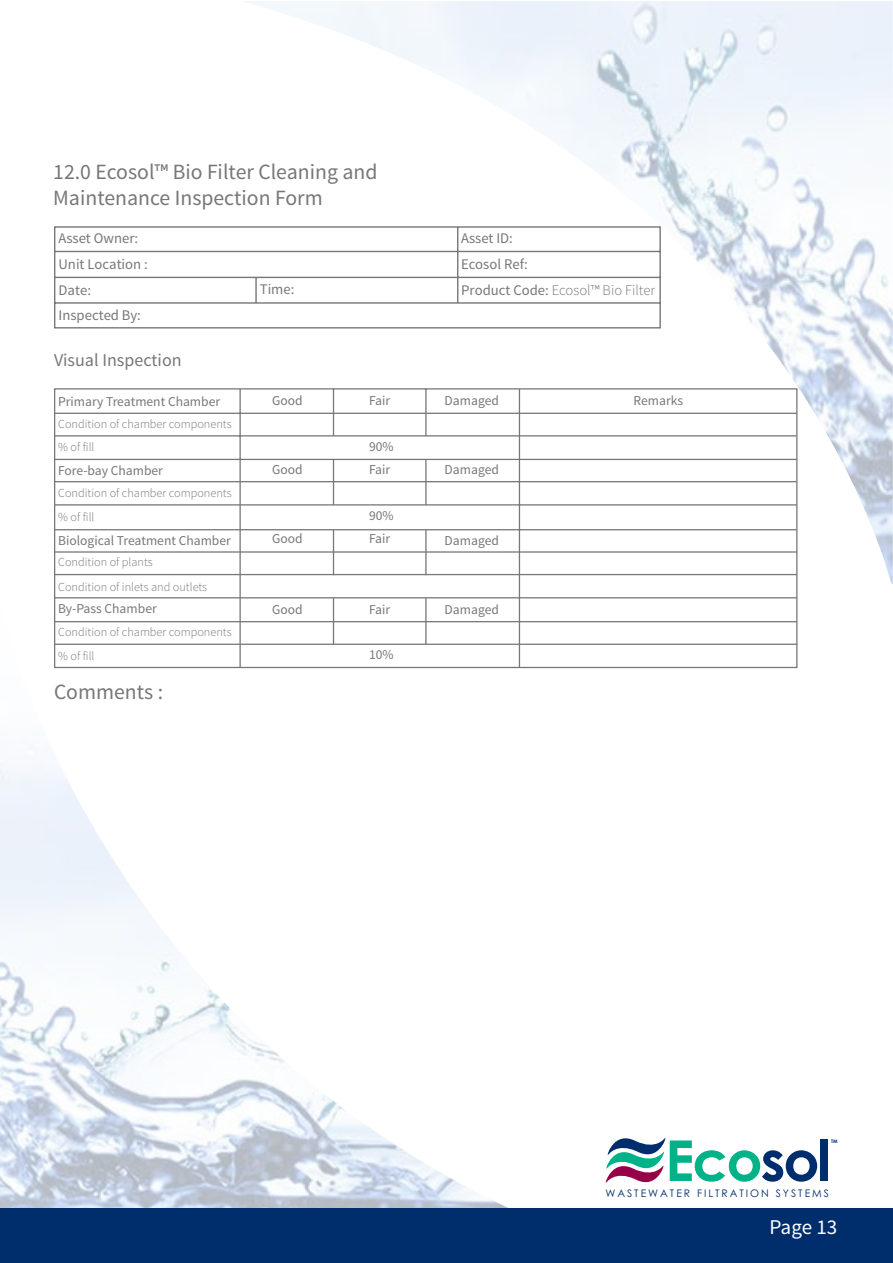
<style>
.page{position:relative;width:893px;height:1263px;background:#fff}
.page>*{position:absolute;margin:0;border:0;box-sizing:border-box;transform-origin:0 0}
.t1{font:700 56.4px "Century Gothic";letter-spacing:-.035em;color:#00b288}
.t2{font:21.75px/26.1px "Source Sans Pro";color:#77777a}
.t3{font:21px "Source Sans Pro";letter-spacing:-.005em;color:#fff}
.t4{font:18px "Source Sans Pro";color:#77777a}
.t5{font:14.7px/25.8px "Source Sans Pro";color:#77777a}
.t6{font:13.5px "Source Sans Pro";color:#77777a}
.t7{font:300 12.3px/23.9px "Source Sans Pro";color:#77777a}
.t8{font:10.35px "Century Gothic";letter-spacing:.19em;color:#002e6d}
.t9{font:700 4.95px "Century Gothic";color:#002e6d}
.s1{font-weight:300}
.s2{color:#002e6d}
</style>
<div class="page">
<img style="left:0;top:668px;width:650px;height:540px">
<div style="left:0;top:1208px;width:893px;height:55px;background:#002e6d"></div>
<svg style="left:605px;top:1131px;width:61px;height:58px"></svg>
<img style="left:240px;top:1px;width:653px;height:583px">
<svg style="left:54px;top:388px;width:743px;height:280px"></svg>
<svg style="left:54px;top:226px;width:607px;height:102px"></svg>
<div style="left:379px;top:697px;width:42px;height:14px;background:#fff"></div>
<h2 class="t2" style="left:53px;top:159px;width:326px">12.0 Ecosol™ Bio Filter Cleaning and<br>Maintenance Inspection Form</h2>
<p class="t5" style="left:59px;top:226px;width:91px">Asset Owner:<br>Unit Location :<br>Date:</p>
<p class="t5" style="left:59px;top:302px;width:84px">Inspected By:</p>
<h3 class="t4" style="left:54px;top:349px;width:129px">Visual Inspection</h3>
<p class="t5" style="left:260px;top:276px;width:36px">Time:</p>
<p class="t5" style="left:461px;top:226px;width:196px">Asset ID:<br>Ecosol Ref:<br>Product Code: <span class="s1">Ecosol™ Bio Filter</span></p>
<p class="t6" style="left:58px;top:393px;width:163px">Primary Treatment Chamber</p>
<p class="t7" style="left:58px;top:412px;width:175px;line-height:23px">Condition of chamber components % of fill</p>
<p class="t6" style="left:58px;top:462px;width:106px">Fore-bay Chamber</p>
<p class="t7" style="left:58px;top:481px;width:175px">Condition of chamber components % of fill</p>
<p class="t6" style="left:58px;top:532px;width:174px">Biological Treatment Chamber</p>
<p class="t7" style="left:58px;top:550px;width:151px">Condition of plants<br>Condition of inlets and outlets</p>
<p class="t6" style="left:58px;top:600px;width:100px">By-Pass Chamber</p>
<p class="t7" style="left:58px;top:620px;width:175px">Condition of chamber components % of fill</p>
<h2 class="t2" style="left:54px;top:679px;width:111px">Comments :</h2>
<p class="t6" style="left:272px;top:392px;width:32px">Good</p>
<p class="t6" style="left:369px;top:392px;width:23px">Fair</p>
<p class="t6" style="left:445px;top:392px;width:56px">Damaged</p>
<p class="t6" style="left:633px;top:392px;width:51px">Remarks</p>
<p class="t6" style="left:369px;top:438px;width:26px">90%</p>
<p class="t6" style="left:272px;top:461px;width:32px">Good</p>
<p class="t6" style="left:369px;top:461px;width:23px">Fair</p>
<p class="t6" style="left:445px;top:461px;width:56px">Damaged</p>
<p class="t6" style="left:369px;top:507px;width:26px">90%</p>
<p class="t6" style="left:272px;top:530px;width:32px">Good</p>
<p class="t6" style="left:369px;top:530px;width:23px">Fair</p>
<p class="t6" style="left:445px;top:532px;width:56px">Damaged</p>
<p class="t6" style="left:272px;top:601px;width:32px">Good</p>
<p class="t6" style="left:369px;top:601px;width:23px">Fair</p>
<p class="t6" style="left:445px;top:601px;width:56px">Damaged</p>
<p class="t6" style="left:369px;top:646px;width:26px">10%</p>
<p class="t9" style="left:831px;top:1138px;width:8px">TM</p>
<h1 class="t1" style="left:665px;top:1128px;width:168px">Eco<span class="s2">sol</span></h1>
<p class="t8" style="left:605px;top:1186px;width:225px">WASTEWATER FILTRATION SYSTEMS</p>
<h3 class="t3" style="left:770px;top:1214px;width:69px">Page 13</h3>
</div>
